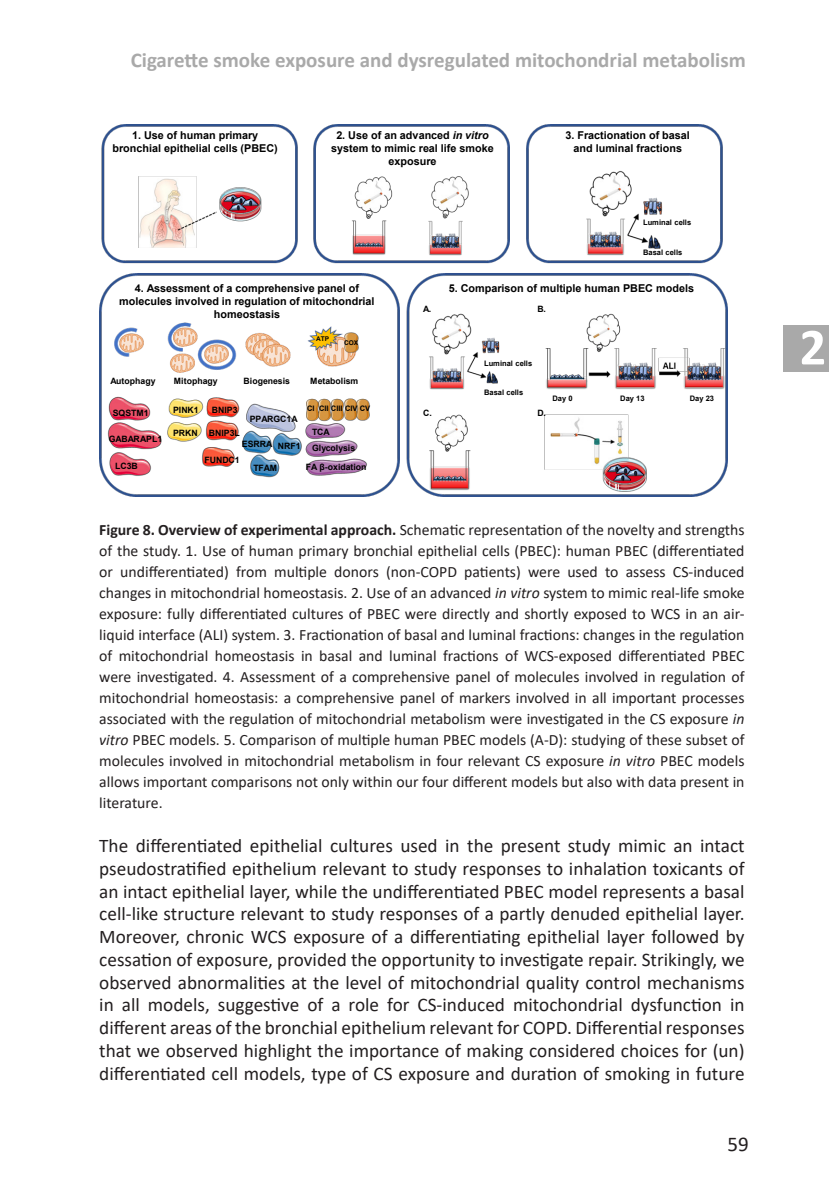
<style>
.page{position:relative;width:829px;height:1191px;background:#fff}
.page>*{position:absolute;margin:0;border:0;box-sizing:border-box;transform-origin:0 0}
.t1{font:700 52.5px "Calibri";color:#fff}
.t2{font:700 21px "Calibri";color:#a9a9a9}
.t3{font:21px "Calibri";color:#231f20}
.t4{font:19.25px/22.8px "Calibri";color:#231f20;text-align:justify}
.No_Spacing{font:15.75px/21px "Calibri";color:#231f20;text-align:justify}
.t5{font:700 10.85px/13px "Arial";color:#000;text-align:center}
.t6{font:700 8.75px "Arial";color:#000}
.t7{font:700 7.52px "Arial";letter-spacing:-.005em;color:#000}
.t8{font:700 6.48px "Arial";color:#000}
.s1{font-style:italic}
.s2{font-weight:700}
</style>
<div class="page">
<div style="left:783px;top:325px;width:45px;height:46px;background:#a9a9a9"></div>
<svg style="left:727px;top:391px;width:1px;height:18px"></svg>
<img style="left:99px;top:124px;width:628px;height:373px">
<div style="left:548px;top:391px;width:49px;height:18px;background:#fff"></div>
<div style="left:616px;top:391px;width:49px;height:18px;background:#fff"></div>
<h2 class="t2" style="left:131px;top:45px;width:616px">Cigarette smoke exposure and dysregulated mitochondrial metabolism</h2>
<p class="t5" style="left:112px;top:129px;width:167px">1. Use of human primary bronchial epithelial cells (PBEC)</p>
<p class="t5" style="left:331px;top:129px;width:164px">2. Use of an advanced <span class="s1">in vitro </span>system to mimic real life smoke exposure</p>
<p class="t5" style="left:565px;top:129px;width:126px">3. Fractionation of basal and luminal fractions</p>
<p class="t7" style="left:643px;top:217px;width:50px">Luminal cells</p>
<p class="t7" style="left:643px;top:247px;width:41px">Basal cells</p>
<p class="t5" style="left:135px;top:282px;width:226px">4. Assessment of a comprehensive panel of</p>
<p class="t5" style="left:448px;top:282px;width:247px">5. Comparison of multiple human PBEC models</p>
<p class="t5" style="left:119px;top:295px;width:257px">molecules involved in regulation of mitochondrial homeostasis</p>
<p class="t6" style="left:423px;top:303px;width:10px">A.</p>
<p class="t6" style="left:537px;top:303px;width:10px">B.</p>
<p class="t8" style="left:316px;top:334px;width:15px">ATP</p>
<p class="t8" style="left:344px;top:338px;width:16px">COX</p>
<p class="t6" style="left:110px;top:375px;width:47px">Autophagy</p>
<p class="t6" style="left:174px;top:375px;width:45px">Mitophagy</p>
<p class="t6" style="left:243px;top:375px;width:48px">Biogenesis</p>
<p class="t6" style="left:310px;top:375px;width:50px">Metabolism</p>
<p class="t6" style="left:250px;top:413px;width:50px">PPARGC1A</p>
<p class="t6" style="left:242px;top:437px;width:32px">ESRRA</p>
<p class="t7" style="left:307px;top:403px;width:65px">CI CII CIII CIV CV</p>
<p class="t6" style="left:173px;top:403px;width:27px">PINK1</p>
<p class="t6" style="left:212px;top:403px;width:27px">BNIP3</p>
<p class="t6" style="left:209px;top:426px;width:32px">BNIP3L</p>
<p class="t6" style="left:204px;top:454px;width:37px">FUNDC1</p>
<p class="t6" style="left:113px;top:406px;width:37px">SQSTM1</p>
<p class="t6" style="left:109px;top:432px;width:55px">GABARAPL1</p>
<p class="t6" style="left:312px;top:426px;width:19px">TCA</p>
<p class="t6" style="left:173px;top:426px;width:26px">PRKN</p>
<p class="t6" style="left:278px;top:440px;width:24px">NRF1</p>
<p class="t6" style="left:312px;top:442px;width:45px">Glycolysis</p>
<p class="t6" style="left:115px;top:460px;width:24px">LC3B</p>
<p class="t6" style="left:253px;top:462px;width:25px">TFAM</p>
<p class="t6" style="left:306px;top:460px;width:62px">FA β-oxidation</p>
<p class="t7" style="left:484px;top:358px;width:50px">Luminal cells</p>
<p class="t7" style="left:484px;top:387px;width:41px">Basal cells</p>
<p class="t7" style="left:552px;top:393px;width:22px">Day 0</p>
<p class="t7" style="left:620px;top:393px;width:26px">Day 13</p>
<p class="t6" style="left:423px;top:406px;width:10px">C.</p>
<p class="t6" style="left:537px;top:406px;width:10px">D.</p>
<p class="t7" style="left:689px;top:393px;width:26px">Day 23</p>
<p class="No_Spacing" style="left:99px;top:519px;width:646px"><span class="s2">Figure 8. Overview of experimental approach.</span> Schematic representation of the novelty and strengths of the study. 1. Use of human primary bronchial epithelial cells (PBEC): human PBEC (differentiated or undifferentiated) from multiple donors (non-COPD patients) were used to assess CS-induced changes in mitochondrial homeostasis. 2. Use of an advanced <span class="s1">in vitro</span> system to mimic real-life smoke exposure: fully differentiated cultures of PBEC were directly and shortly exposed to WCS in an air&shy;liquid interface (ALI) system. 3. Fractionation of basal and luminal fractions: changes in the regulation of mitochondrial homeostasis in basal and luminal fractions of WCS-exposed differentiated PBEC were investigated. 4. Assessment of a comprehensive panel of molecules involved in regulation of mitochondrial homeostasis: a comprehensive panel of markers involved in all important processes associated with the regulation of mitochondrial metabolism were investigated in the CS exposure <span class="s1">in vitro</span> PBEC models. 5. Comparison of multiple human PBEC models (A-D): studying of these subset of molecules involved in mitochondrial metabolism in four relevant CS exposure <span class="s1">in vitro</span> PBEC models allows important comparisons not only within our four different models but also with data present in literature.</p>
<p class="t4" style="left:99px;top:834px;width:646px">The differentiated epithelial cultures used in the present study mimic an intact pseudostratified epithelium relevant to study responses to inhalation toxicants of an intact epithelial layer, while the undifferentiated PBEC model represents a basal cell-like structure relevant to study responses of a partly denuded epithelial layer.<br>Moreover, chronic WCS exposure of a differentiating epithelial layer followed by cessation of exposure, provided the opportunity to investigate repair. Strikingly, we observed abnormalities at the level of mitochondrial quality control mechanisms in all models, suggestive of a role for CS-induced mitochondrial dysfunction in different areas of the bronchial epithelium relevant for COPD. Differential responses that we observed highlight the importance of making considered choices for (un) differentiated cell models, type of CS exposure and duration of smoking in future</p>
<h2 class="t3" style="left:727px;top:1129px;width:23px">59</h2>
<h1 class="t1" style="left:799px;top:310px;width:28px">2</h1>
</div>
